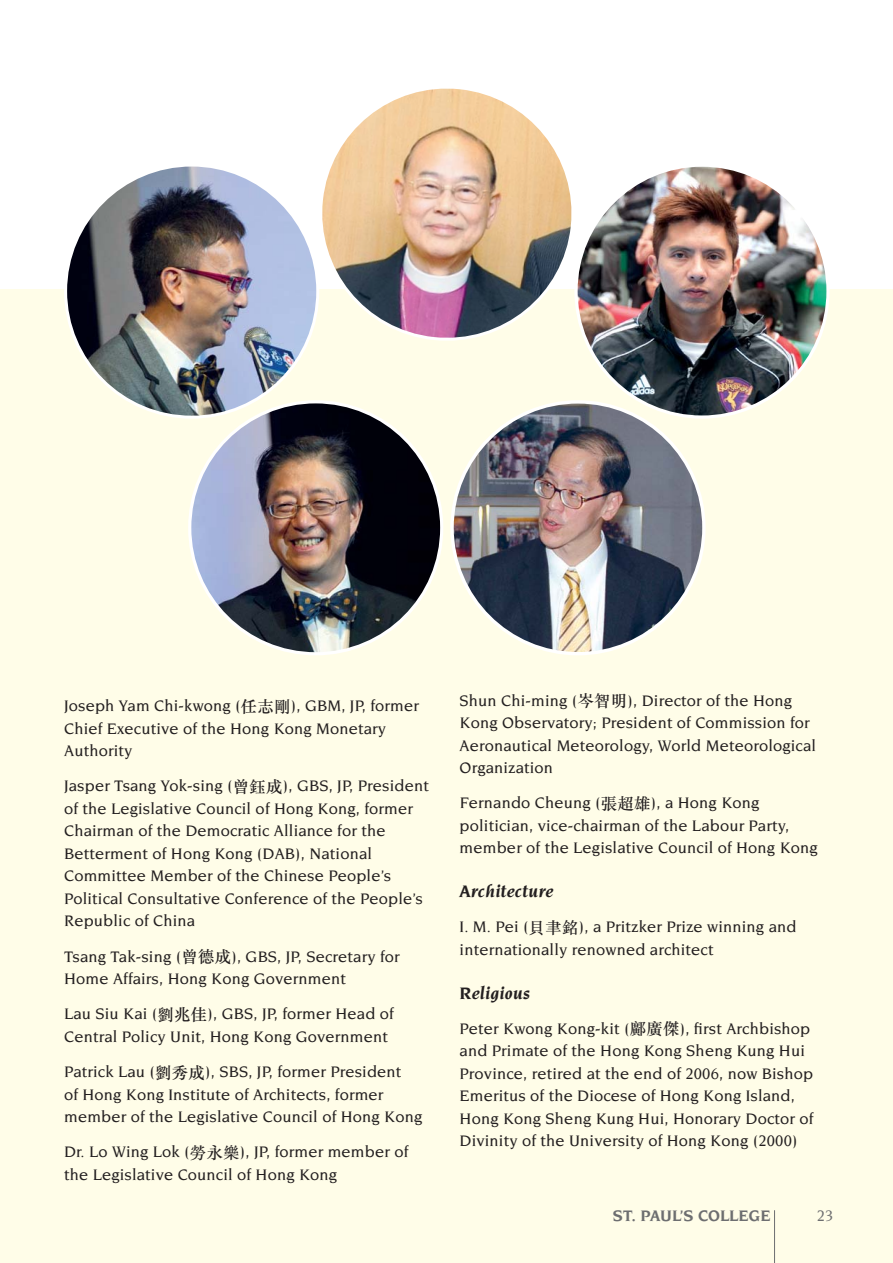
<style>
.page{position:relative;width:893px;height:1263px;background:#fff}
.page>*{position:absolute;margin:0;border:0;box-sizing:border-box;transform-origin:0 0}
.t1{font:italic 700 18px "Novarese";letter-spacing:.01em;color:#231f20}
.t2{font:500 16.5px/22.5px "Novarese";letter-spacing:.01em;color:#231f20}
.t3{font:700 16.5px "Novarese";color:#6d6e70}
.t4{font:500 16.5px "Novarese";color:#6d6e70}
.s1{font-family:"M Sung HK Medium E Ten B5 H";font-weight:400}
</style>
<div class="page">
<div style="left:0;top:290px;width:893px;height:973px;background:#fffde8"></div>
<img style="left:311px;top:88px;width:272px;height:253px">
<img style="left:190px;top:402px;width:252px;height:252px;border-radius:50%">
<img style="left:66px;top:165px;width:252px;height:252px;border-radius:50%">
<img style="left:576px;top:165px;width:252px;height:252px;border-radius:50%">
<img style="left:452px;top:402px;width:252px;height:252px;border-radius:50%">
<hr style="left:774px;top:1210px;width:1px;height:53px;background:#6d6e70">
<p class="t2" style="left:64px;top:696px;width:356px">Joseph Yam Chi-kwong (<span class="s1">任志剛</span>), GBM, JP, former<br>Chief Executive of the Hong Kong Monetary<br>Authority</p>
<p class="t2" style="left:64px;top:776px;width:366px">Jasper Tsang Yok-sing (<span class="s1">曾鈺成</span>), GBS, JP, President of the Legislative Council of Hong Kong, former Chairman of the Democratic Alliance for the Betterment of Hong Kong (DAB), National Committee Member of the Chinese People’s Political Consultative Conference of the People’s Republic of China</p>
<p class="t2" style="left:64px;top:946px;width:337px">Tsang Tak-sing (<span class="s1">曾德成</span>), GBS, JP, Secretary for<br>Home Affairs, Hong Kong Government</p>
<p class="t2" style="left:64px;top:1004px;width:331px">Lau Siu Kai (<span class="s1">劉兆佳</span>), GBS, JP, former Head of<br>Central Policy Unit, Hong Kong Government</p>
<p class="t2" style="left:64px;top:1062px;width:360px">Patrick Lau (<span class="s1">劉秀成</span>), SBS, JP, former President<br>of Hong Kong Institute of Architects, former member of the Legislative Council of Hong Kong</p>
<p class="t2" style="left:64px;top:1142px;width:346px">Dr. Lo Wing Lok (<span class="s1">勞永樂</span>), JP, former member of the Legislative Council of Hong Kong</p>
<p class="t2" style="left:460px;top:690px;width:358px">Shun Chi-ming (<span class="s1">岑智明</span>), Director of the Hong Kong Observatory; President of Commission for Aeronautical Meteorology, World Meteorological Organization</p>
<p class="t2" style="left:460px;top:793px;width:360px">Fernando Cheung (<span class="s1">張超雄</span>), a Hong Kong politician, vice-chairman of the Labour Party, member of the Legislative Council of Hong Kong</p>
<p class="t1" style="left:460px;top:884px;width:95px">Architecture</p>
<p class="t2" style="left:460px;top:917px;width:338px">I. M. Pei (<span class="s1">貝聿銘</span>), a Pritzker Prize winning and internationally renowned architect</p>
<p class="t1" style="left:460px;top:985px;width:72px">Religious</p>
<p class="t2" style="left:460px;top:1018px;width:355px">Peter Kwong Kong-kit (<span class="s1">鄺廣傑</span>), first Archbishop and Primate of the Hong Kong Sheng Kung Hui Province, retired at the end of 2006, now Bishop Emeritus of the Diocese of Hong Kong Island, Hong Kong Sheng Kung Hui, Honorary Doctor of Divinity of the University of Hong Kong (2000)</p>
<p class="t3" style="left:613px;top:1209px;width:159px">ST. PAUL’S COLLEGE</p>
<p class="t4" style="left:817px;top:1209px;width:18px">23</p>
</div>
